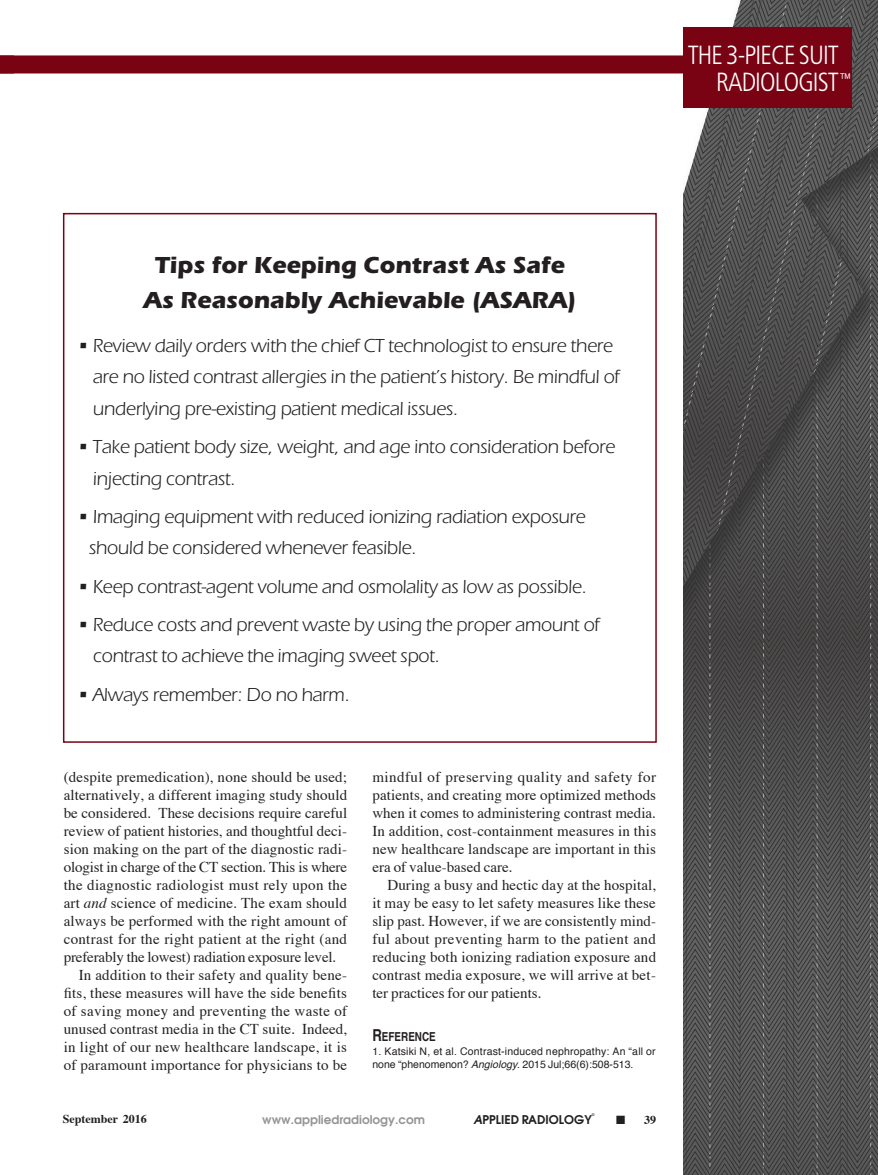
<style>
.page{position:relative;width:878px;height:1175px;background:#fff}
.page>*{position:absolute;margin:0;border:0;box-sizing:border-box;transform-origin:0 0}
.t1{font:300 condensed 26.25px/27px "Frutiger";letter-spacing:-.035em;color:#fff;text-align:right}
.Table_head{font:700 24px/34.5px "Itc Eras";color:#231f20;text-align:center}
.Table_body_text{font:19.5px/31.5px "Itc Eras";letter-spacing:-.015em;color:#231f20}
.t2{font:italic 300 16.5px "Poppl Laudatio";color:#fff}
.Article_body_copy{font:15px/18px "Times";letter-spacing:.01em;color:#231f20;text-align:justify}
.Article_References_S{font:700 12.3px "Helvetica";color:#231f20;scale:.8 1}
.t3{font:600 12px "Avant Garde";color:#939598}
.t4{font:600 12px "Avant Garde";color:#231f20}
.t5{font:700 12px "Times";color:#231f20}
.Article_References{font:10.5px/13.5px "Helvetica";letter-spacing:.02em;color:#231f20}
.t6{font:600 3.75px "Avant Garde";color:#231f20}
.s1{font-style:italic}
.s2{font-size:16.5px}
</style>
<div class="page">
<svg style="left:683px;top:0;width:195px;height:1174px;background:#504f50"></svg>
<div style="left:0;top:55px;width:689px;height:18px;background:#790213"></div>
<div style="left:683px;top:28px;width:169px;height:80px;background:#790213"></div>
<div style="left:63px;top:213px;width:593px;height:529px;border:2px solid #790213"></div>
<h1 class="t1" style="left:687px;top:42px;width:153px">THE 3-PIECE SUIT<br>RADIOLOGIST</h1>
<p class="t2" style="left:839px;top:69px;width:13px">™</p>
<p class="Table_head" style="left:143px;top:248px;width:435px">Tips for Keeping Contrast As Safe<br>As Reasonably Achievable (ASARA)</p>
<p class="Table_body_text" style="left:93px;top:330px;width:528px;text-indent:-15px">• Review daily orders with the chief CT technologist to ensure there are no listed contrast allergies in the patient’s history. Be mindful of underlying pre-existing patient medical issues.</p>
<p class="Table_body_text" style="left:93px;top:431px;width:524px;text-indent:-15px">• Take patient body size, weight, and age into consideration before injecting contrast.</p>
<p class="Table_body_text" style="left:89px;top:501px;width:498px;text-indent:-11px">• Imaging equipment with reduced ionizing radiation exposure should be considered whenever feasible.</p>
<p class="Table_body_text" style="left:78px;top:571px;width:510px">• Keep contrast-agent volume and osmolality as low as possible.</p>
<p class="Table_body_text" style="left:93px;top:609px;width:508px;text-indent:-15px">• Reduce costs and prevent waste by using the proper amount of contrast to achieve the imaging sweet spot.</p>
<p class="Table_body_text" style="left:78px;top:679px;width:273px">• Always remember: Do no harm.</p>
<p class="Article_body_copy" style="left:64px;top:766px;width:285px">(despite premedication), none should be used; alternatively, a different imaging study should be considered. These decisions require careful review of patient histories, and thoughtful deci&shy;sion making on the part of the diagnostic radi&shy;ologist in charge of the CT section. This is where the diagnostic radiologist must rely upon the art <span class="s1">and</span> science of medicine. The exam should always be performed with the right amount of contrast for the right patient at the right (and preferably the lowest) radiation exposure level.</p>
<p class="Article_body_copy" style="left:64px;top:964px;width:285px;text-indent:15px">In addition to their safety and quality bene&shy;fits, these measures will have the side benefits of saving money and preventing the waste of unused contrast media in the CT suite. Indeed, in light of our new healthcare landscape, it is of paramount importance for physicians to be</p>
<p class="Article_body_copy" style="left:372px;top:766px;width:285px">mindful of preserving quality and safety for patients, and creating more optimized methods when it comes to administering contrast media.<br>In addition, cost-containment measures in this new healthcare landscape are important in this era of value-based care.</p>
<p class="Article_body_copy" style="left:372px;top:874px;width:285px;text-indent:15px">During a busy and hectic day at the hospital, it may be easy to let safety measures like these slip past. However, if we are consistently mind&shy;ful about preventing harm to the patient and reducing both ionizing radiation exposure and contrast media exposure, we will arrive at bet&shy;ter practices for our patients.</p>
<p class="Article_References_S" style="left:372px;top:1029px;width:81px"><span class="s2">R</span>EFERENCE</p>
<p class="Article_References" style="left:372px;top:1044px;width:285px">1. Katsiki N, et al. Contrast-induced nephropathy: An “all or none “phenomenon? <span class="s1">Angiology</span>. 2015 Jul;66(6):508-513.</p>
<p class="t6" style="left:591px;top:1112px;width:4px">©</p>
<p class="t5" style="left:63px;top:1107px;width:86px">September 2016</p>
<p class="t5" style="left:616px;top:1108px;width:41px">■ 39</p>
<p class="t3" style="left:262px;top:1112px;width:164px">www.appliedradiology.com</p>
<p class="t4" style="left:473px;top:1112px;width:120px"><span class="s1">A</span>PPLIED RADIOLOGY</p>
</div>
